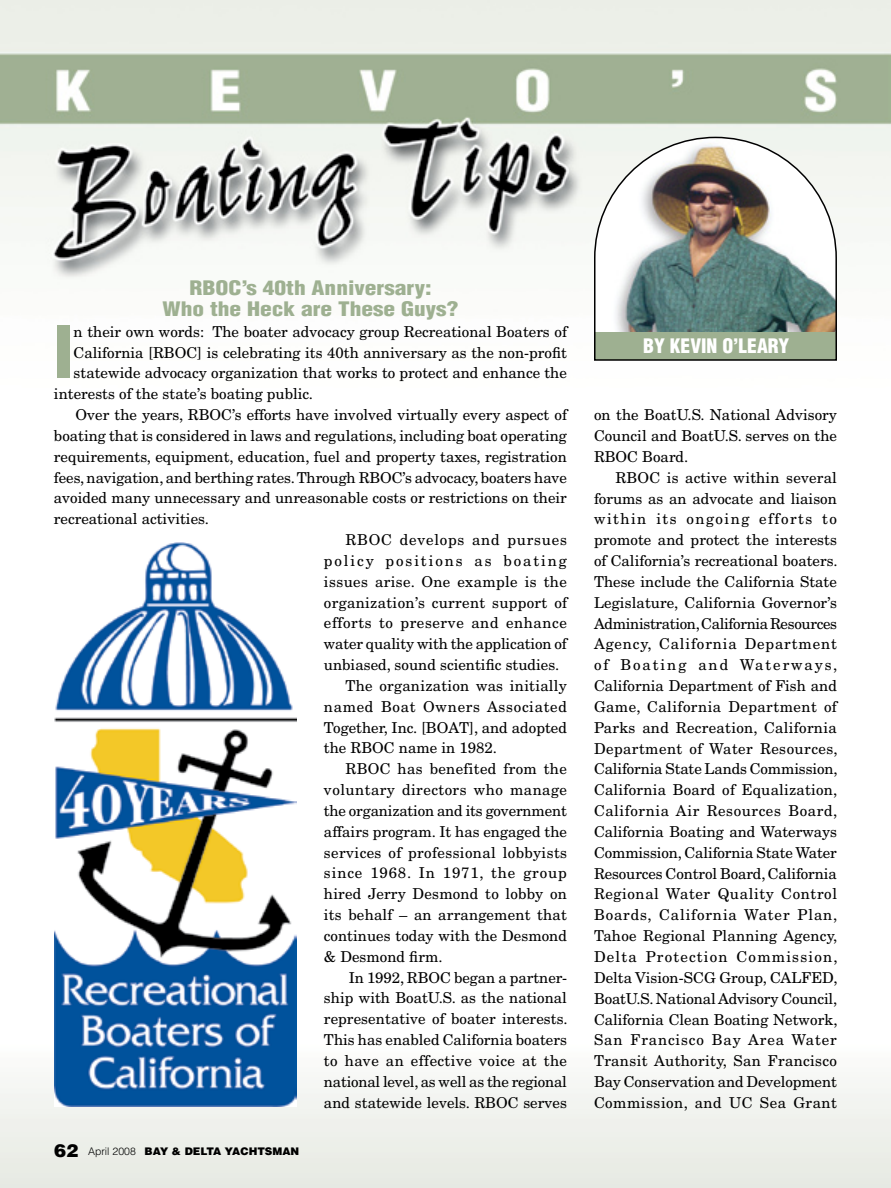
<style>
.page{position:relative;width:891px;height:1188px;background:#fff}
.page>*{position:absolute;margin:0;border:0;box-sizing:border-box;transform-origin:0 0}
.t1{font:900 condensed 70.5px "Helvetica";color:#9eb091}
.t2{font:900 condensed 19.5px/20.9px "Helvetica";color:#9eb091;text-align:center;scale:1.2 1}
.t3{font:900 condensed 19.5px "Helvetica";color:#fff}
.t4{font:15px/20.9px "New Century Schlbk";color:#000;text-align:justify}
.t5{font:15px "New Century Schlbk";letter-spacing:.025em;color:#000}
.t6{font:15px "New Century Schlbk";letter-spacing:.02em;color:#000}
.t7{font:15px "New Century Schlbk";letter-spacing:.04em;color:#000}
.t8{font:15px "New Century Schlbk";letter-spacing:.03em;color:#000}
.t9{font:15px "New Century Schlbk";letter-spacing:.045em;color:#000}
.t10{font:15px "New Century Schlbk";letter-spacing:.055em;color:#000}
.t11{font:15px "New Century Schlbk";letter-spacing:.125em;color:#000}
.t12{font:15px "New Century Schlbk";letter-spacing:.05em;color:#000}
.t13{font:900 10.5px "Helvetica";color:#000}
.s1{font-size:18px}
.s2{font-weight:300}
</style>
<div class="page">
<img style="left:0;top:0;width:891px;height:279px">
<div style="left:0;top:1040px;width:891px;height:148px;background:linear-gradient(to bottom,#fdfdfd,#e5e9e1)"></div>
<img style="left:593px;top:136px;width:245px;height:225px">
<img style="left:54px;top:543px;width:243px;height:564px">
<h2 class="t2" style="left:163px;top:277px;width:248px">RBOC’s 40th Anniversary:<br>Who the Heck are These Guys?</h2>
<h1 class="t1" style="left:54px;top:309px;width:14px">I</h1>
<p class="t4" style="left:74px;top:321px;width:495px">n their own words: The boater advocacy group Recreational Boaters of</p>
<p class="t4" style="left:74px;top:342px;width:495px">California [RBOC] is celebrating its 40th anniversary as the non-profit</p>
<p class="t4" style="left:74px;top:363px;width:495px">statewide advocacy organization that works to protect and enhance the</p>
<p class="t4" style="left:54px;top:383px;width:261px">interests of the state’s boating public.</p>
<p class="t4" style="left:76px;top:404px;width:493px">Over the years, RBOC’s efforts have involved virtually every aspect of</p>
<p class="t4" style="left:54px;top:425px;width:515px">boating that is considered in laws and regulations, including boat operating</p>
<p class="t4" style="left:54px;top:446px;width:514px">requirements, equipment, education, fuel and property taxes, registration</p>
<p class="t4" style="left:54px;top:467px;width:514px">fees, navigation, and berthing rates. Through RBOC’s advocacy, boaters have</p>
<p class="t4" style="left:54px;top:488px;width:514px">avoided many unnecessary and unreasonable costs or restrictions on their</p>
<p class="t4" style="left:54px;top:508px;width:156px">recreational activities.</p>
<p class="t12" style="left:346px;top:531px;width:223px">RBOC develops and pursues</p>
<p class="t11" style="left:324px;top:551px;width:244px">policy positions as boating</p>
<p class="t5" style="left:324px;top:572px;width:244px">issues arise. One example is the</p>
<p class="t6" style="left:324px;top:593px;width:245px">organization’s current support of</p>
<p class="t7" style="left:324px;top:614px;width:244px">efforts to preserve and enhance</p>
<p class="t4" style="left:324px;top:634px;width:244px">water quality with the application of</p>
<p class="t4" style="left:324px;top:654px;width:237px">unbiased, sound scientific studies.</p>
<p class="t4" style="left:346px;top:675px;width:223px">The organization was initially</p>
<p class="t9" style="left:324px;top:697px;width:244px">named Boat Owners Associated</p>
<p class="t4" style="left:324px;top:717px;width:244px">Together, Inc. [BOAT], and adopted</p>
<p class="t4" style="left:324px;top:738px;width:175px">the RBOC name in 1982.</p>
<p class="t6" style="left:346px;top:760px;width:223px">RBOC has benefited from the</p>
<p class="t8" style="left:324px;top:781px;width:245px">voluntary directors who manage</p>
<p class="t4" style="left:324px;top:800px;width:244px">the organization and its government</p>
<p class="t4" style="left:324px;top:821px;width:245px">affairs program. It has engaged the</p>
<p class="t5" style="left:324px;top:843px;width:245px">services of professional lobbyists</p>
<p class="t10" style="left:324px;top:864px;width:244px">since 1968. In 1971, the group</p>
<p class="t4" style="left:324px;top:884px;width:244px">hired Jerry Desmond to lobby on</p>
<p class="t4" style="left:324px;top:904px;width:244px">its behalf – an arrangement that</p>
<p class="t4" style="left:324px;top:925px;width:244px">continues today with the Desmond</p>
<p class="t4" style="left:324px;top:946px;width:120px">&amp; Desmond firm.</p>
<p class="t4" style="left:349px;top:967px;width:219px">In 1992, RBOC began a partner-</p>
<p class="t4" style="left:324px;top:988px;width:244px">ship with BoatU.S. as the national</p>
<p class="t4" style="left:324px;top:1009px;width:245px">representative of boater interests.</p>
<p class="t4" style="left:324px;top:1029px;width:245px">This has enabled California boaters</p>
<p class="t5" style="left:324px;top:1052px;width:245px">to have an effective voice at the</p>
<p class="t4" style="left:324px;top:1071px;width:245px">national level, as well as the regional</p>
<p class="t4" style="left:324px;top:1092px;width:244px">and statewide levels. RBOC serves</p>
<p class="t13" style="left:54px;top:1145px;width:247px"><span class="s1">62</span> <span class="s2">April 2008</span> BAY &amp; DELTA YACHTSMAN</p>
<h2 class="t3" style="left:643px;top:334px;width:147px">By Kevin O’LEARY</h2>
<p class="t4" style="left:594px;top:405px;width:245px">on the BoatU.S. National Advisory Council and BoatU.S. serves on the RBOC Board.</p>
<p class="t4" style="left:594px;top:467px;width:245px;text-indent:22px">RBOC is active within several forums as an advocate and liaison within its ongoing efforts to promote and protect the interests of California’s recreational boaters.<br>These include the California State Legislature, California Governor’s Administration, California Resources Agency, California Department of Boating and Waterways, California Department of Fish and Game, California Department of Parks and Recreation, California Department of Water Resources, California State Lands Commission, California Board of Equalization, California Air Resources Board, California Boating and Waterways Commission, California State Water Resources Control Board, California Regional Water Quality Control Boards, California Water Plan, Tahoe Regional Planning Agency, Delta Protection Commission, Delta Vision-SCG Group, CALFED, BoatU.S. National Advisory Council, California Clean Boating Network, San Francisco Bay Area Water Transit Authority, San Francisco Bay Conservation and Development Commission, and UC Sea Grant</p>
</div>
